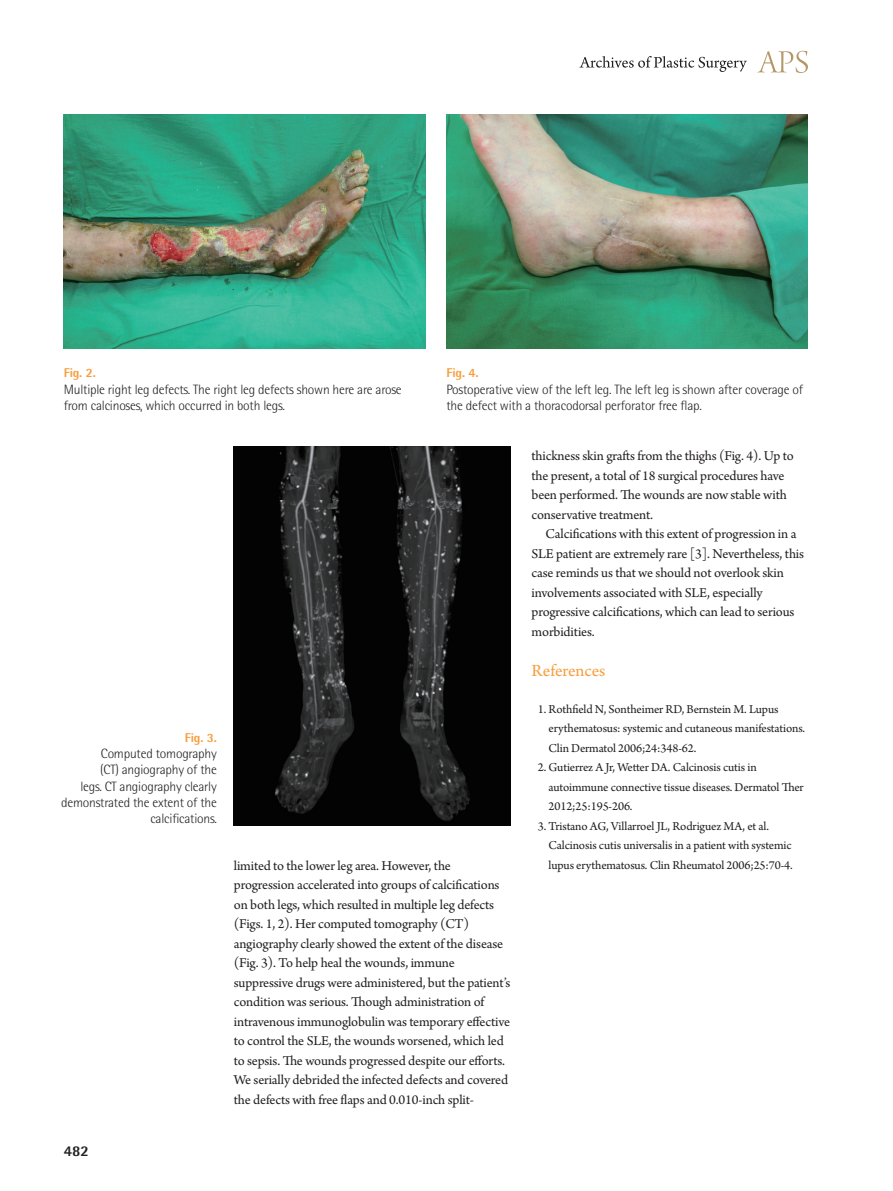
<style>
.page{position:relative;width:893px;height:1191px;background:#fff}
.page>*{position:absolute;margin:0;border:0;box-sizing:border-box;transform-origin:0 0}
.대제목{font:18px "Arno Pro";letter-spacing:-.005em;color:#f89d3d}
.t1{font:800 15px "Rotis Semi Sans Std";color:#231f20}
.본문{font:14.25px/19.5px "Arno Pro";letter-spacing:-.01em;color:#231f20}
.표_그림_설명{font:300 13.5px/16.2px "Rotis Semi Sans Std";letter-spacing:-.015em;color:#231f20}
.참고문헌_1{font:12.75px/19.5px "Arno Pro";letter-spacing:-.01em;color:#231f20}
.표_그림_설명-2{font:800 12.75px "Rotis Semi Sans Std";letter-spacing:-.015em;color:#f89d3d}
</style>
<div class="page">
<svg style="left:757px;top:51px;width:51px;height:22px"></svg>
<svg style="left:579px;top:56px;width:168px;height:16px"></svg>
<img style="left:64px;top:115px;width:361px;height:234px">
<img style="left:234px;top:446px;width:276px;height:379px">
<img style="left:446px;top:115px;width:362px;height:234px">
<p class="표_그림_설명-2" style="left:64px;top:364px;width:33px">Fig. 2.</p>
<p class="표_그림_설명" style="left:64px;top:381px;width:339px">Multiple right leg defects. The right leg defects shown here are arose from calcinoses, which occurred in both legs.</p>
<p class="표_그림_설명-2" style="left:446px;top:364px;width:33px">Fig. 4.</p>
<p class="표_그림_설명" style="left:446px;top:381px;width:358px">Postoperative view of the left leg. The left leg is shown after coverage of the defect with a thoracodorsal perforator free flap.</p>
<p class="표_그림_설명-2" style="left:185px;top:729px;width:33px">Fig. 3.</p>
<p class="표_그림_설명" style="left:61px;top:745px;width:157px;text-align:right">Computed tomography<br>(CT) angiography of the<br>legs. CT angiography clearly demonstrated the extent of the calcifications.</p>
<p class="t1" style="left:64px;top:1141px;width:27px">482</p>
<p class="본문" style="left:234px;top:856px;width:278px">limited to the lower leg area. However, the progression accelerated into groups of calcifications on both legs, which resulted in multiple leg defects (Figs. 1, 2). Her computed tomography (CT) angiography clearly showed the extent of the disease (Fig. 3). To help heal the wounds, immune suppressive drugs were administered, but the patient’s condition was serious. Though administration of intravenous immunoglobulin was temporary effective to control the SLE, the wounds worsened, which led to sepsis. The wounds progressed despite our efforts.<br>We serially debrided the infected defects and covered the defects with free flaps and 0.010-inch split-</p>
<p class="본문" style="left:531px;top:447px;width:264px">thickness skin grafts from the thighs (Fig. 4). Up to the present, a total of 18 surgical procedures have been performed. The wounds are now stable with conservative treatment.</p>
<p class="본문" style="left:531px;top:525px;width:274px;text-indent:14px">Calcifications with this extent of progression in a SLE patient are extremely rare [3]. Nevertheless, this case reminds us that we should not overlook skin involvements associated with SLE, especially progressive calcifications, which can lead to serious morbidities.</p>
<p class="대제목" style="left:531px;top:660px;width:75px">References</p>
<p class="참고문헌_1" style="left:549px;top:699px;width:258px;text-indent:-11px">1. Rothfield N, Sontheimer RD, Bernstein M. Lupus erythematosus: systemic and cutaneous manifestations.<br>Clin Dermatol 2006;24:348-62.</p>
<p class="참고문헌_1" style="left:549px;top:758px;width:257px;text-indent:-11px">2. Gutierrez A Jr, Wetter DA. Calcinosis cutis in autoimmune connective tissue diseases. Dermatol Ther<br>2012;25:195-206.</p>
<p class="참고문헌_1" style="left:549px;top:816px;width:246px;text-indent:-11px">3. Tristano AG, Villarroel JL, Rodriguez MA, et al.<br>Calcinosis cutis universalis in a patient with systemic lupus erythematosus. Clin Rheumatol 2006;25:70-4.</p>
</div>
